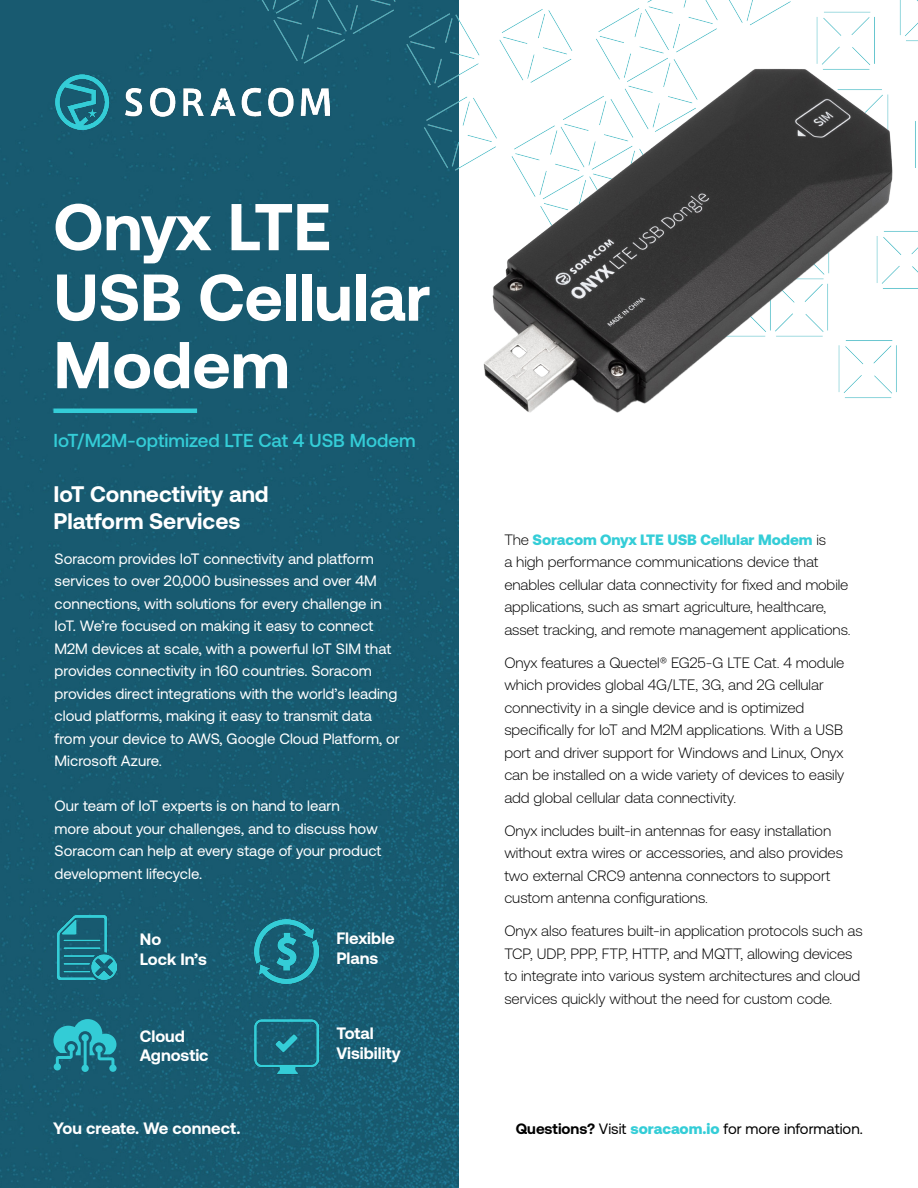
<style>
.page{position:relative;width:918px;height:1188px;background:#fff}
.page>*{position:absolute;margin:0;border:0;box-sizing:border-box;transform-origin:0 0}
.t1{font:700 66px/67.5px "Aeonik";color:#fff}
.t2{font:700 22.5px "Aeonik";color:#fff}
.t3{font:500 18.75px "Aeonik";color:#34cdd7}
.t4{font:700 16.5px "Aeonik";color:#fff}
.t5{font:300 15px/22.5px "Aeonik";letter-spacing:-.005em;color:#000}
.t6{font:15px/22.5px "Aeonik";color:#fff}
.t7{font:15px "Aeonik";color:#000}
.s1{font-weight:900;color:#34cdd7}
.s2{font-weight:700}
</style>
<div class="page">
<img style="left:0;top:0;width:459px;height:1188px">
<img style="left:55px;top:75px;width:186px;height:54px">
<hr style="left:53px;top:409px;width:144px;height:4px;background:#34cdd7">
<img style="left:57px;top:915px;width:60px;height:65px">
<img style="left:254px;top:919px;width:65px;height:65px">
<svg style="left:53px;top:1019px;width:64px;height:53px;background:#2491a1"></svg>
<img style="left:254px;top:1019px;width:65px;height:57px">
<div style="left:241px;top:0;width:134px;height:413px;background:#185a70"></div>
<img style="left:375px;top:0;width:543px;height:459px">
<p class="t1" style="left:53px;top:193px;width:279px">Onyx LTE</p>
<p class="t1" style="left:53px;top:264px;width:378px">USB Cellular<br>Modem</p>
<p class="t3" style="left:53px;top:430px;width:364px">IoT/M2M-optimized LTE Cat 4 USB Modem</p>
<p class="t2" style="left:53px;top:482px;width:217px">IoT Connectivity and</p>
<p class="t2" style="left:53px;top:509px;width:188px">Platform Services</p>
<p class="t6" style="left:55px;top:548px;width:347px">Soracom provides IoT connectivity and platform services to over 20,000 businesses and over 4M connections, with solutions for every challenge in IoT. We’re focused on making it easy to connect M2M devices at scale, with a powerful IoT SIM that provides connectivity in 160 countries. Soracom provides direct integrations with the world’s leading cloud platforms, making it easy to transmit data from your device to AWS, Google Cloud Platform, or Microsoft Azure.</p>
<p class="t6" style="left:55px;top:795px;width:328px">Our team of IoT experts is on hand to learn<br>more about your challenges, and to discuss how Soracom can help at every stage of your product development lifecycle.</p>
<p class="t4" style="left:140px;top:930px;width:23px">No</p>
<p class="t4" style="left:140px;top:950px;width:69px">Lock In’s</p>
<p class="t4" style="left:140px;top:1027px;width:47px">Cloud</p>
<p class="t4" style="left:140px;top:1046px;width:70px">Agnostic</p>
<p class="t4" style="left:53px;top:1119px;width:189px">You create. We connect.</p>
<p class="t4" style="left:336px;top:929px;width:60px">Flexible</p>
<p class="t4" style="left:336px;top:949px;width:43px">Plans</p>
<p class="t4" style="left:336px;top:1024px;width:39px">Total</p>
<p class="t4" style="left:336px;top:1044px;width:66px">Visibility</p>
<p class="t5" style="left:504px;top:529px;width:348px">The <span class="s1">Soracom Onyx LTE USB Cellular Modem</span> is<br>a high performance communications device that enables cellular data connectivity for fixed and mobile applications, such as smart agriculture, healthcare, asset tracking, and remote management applications.</p>
<p class="t5" style="left:504px;top:652px;width:342px">Onyx features a Quectel® EG25-G LTE Cat. 4 module which provides global 4G/LTE, 3G, and 2G cellular connectivity in a single device and is optimized</p>
<p class="t5" style="left:504px;top:719px;width:342px;text-align:justify">specifically for IoT and M2M applications. With a USB port and driver support for Windows and Linux, Onyx can be installed on a wide variety of devices to easily add global cellular data connectivity.</p>
<p class="t5" style="left:504px;top:820px;width:340px">Onyx includes built-in antennas for easy installation without extra wires or accessories, and also provides two external CRC9 antenna connectors to support custom antenna configurations.</p>
<p class="t5" style="left:504px;top:920px;width:360px">Onyx also features built-in application protocols such as TCP, UDP, PPP, FTP, HTTP, and MQTT, allowing devices to integrate into various system architectures and cloud services quickly without the need for custom code.</p>
<p class="t7" style="left:516px;top:1120px;width:349px"><span class="s2">Questions?</span> Visit <span class="s1">soracaom.io</span> for more information.</p>
</div>
